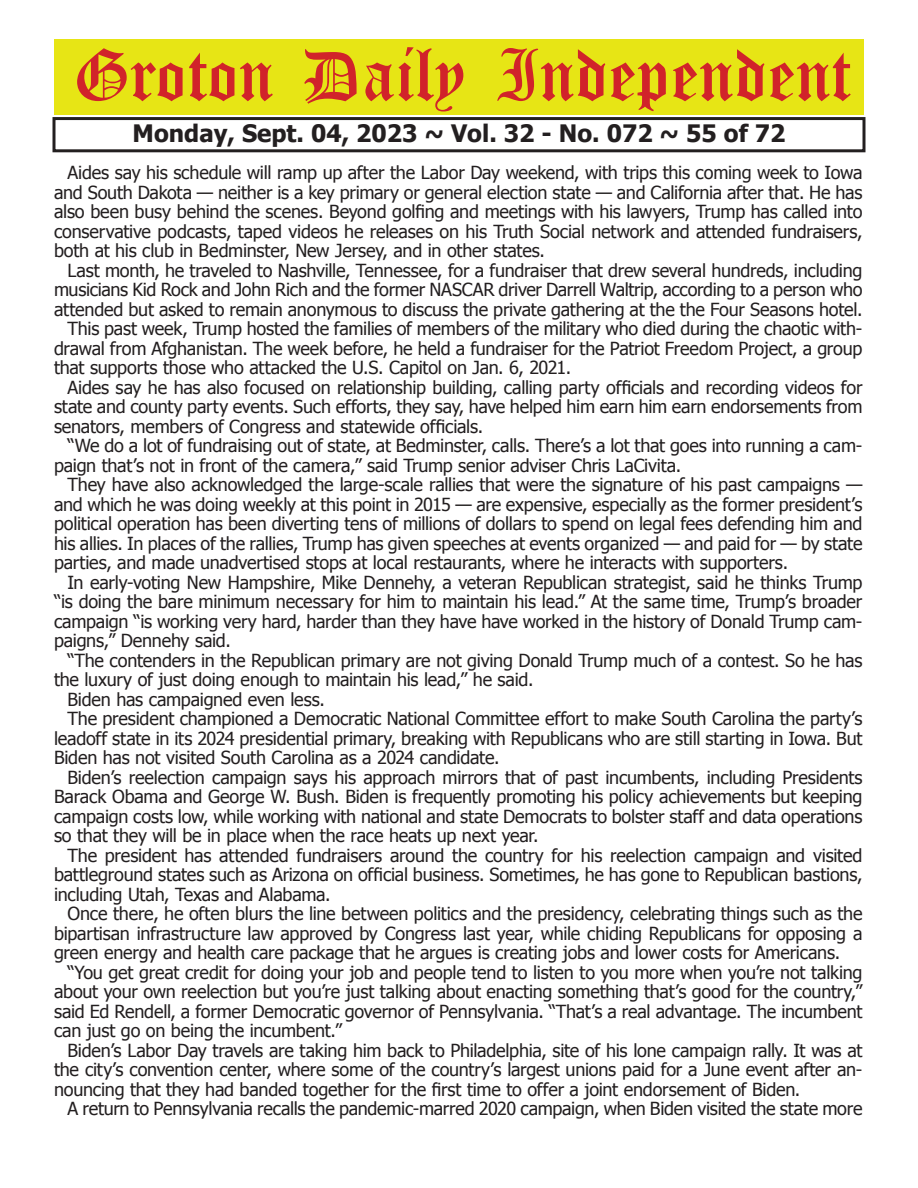
<style>
.page{position:relative;width:918px;height:1188px;background:#fff}
.page>*{position:absolute;margin:0;border:0;box-sizing:border-box;transform-origin:0 0}
.t1{font:54px "Old English Five";color:#d1232a}
.t2{font:700 24px "Tahoma";color:#231f20}
.t3{font:18px/19.5px "Tahoma";letter-spacing:-.01em;color:#231f20;text-align:justify}
</style>
<div class="page">
<div style="left:52px;top:117px;width:814px;height:35px;border:3px solid #231f20"></div>
<div style="left:54px;top:40px;width:810px;height:75px;background:#e7e515"></div>
<h1 class="t1" style="left:73px;top:50px;width:779px">Groton Daily Independent</h1>
<h2 class="t2" style="left:133px;top:116px;width:654px">Monday, Sept. 04, 2023 ~ Vol. 32 - No. 072 ~ 55 of 72</h2>
<p class="t3" style="left:54px;top:162px;width:810px;text-indent:14px">Aides say his schedule will ramp up after the Labor Day weekend, with trips this coming week to Iowa and South Dakota — neither is a key primary or general election state — and California after that. He has also been busy behind the scenes. Beyond golfing and meetings with his lawyers, Trump has called into conservative podcasts, taped videos he releases on his Truth Social network and attended fundraisers, both at his club in Bedminster, New Jersey, and in other states.</p>
<p class="t3" style="left:68px;top:260px;width:797px">Last month, he traveled to Nashville, Tennessee, for a fundraiser that drew several hundreds, including</p>
<p class="t3" style="left:54px;top:279px;width:810px">musicians Kid Rock and John Rich and the former NASCAR driver Darrell Waltrip, according to a person who</p>
<p class="t3" style="left:54px;top:299px;width:810px">attended but asked to remain anonymous to discuss the private gathering at the the Four Seasons hotel.</p>
<p class="t3" style="left:68px;top:318px;width:796px">This past week, Trump hosted the families of members of the military who died during the chaotic with-</p>
<p class="t3" style="left:54px;top:338px;width:810px">drawal from Afghanistan. The week before, he held a fundraiser for the Patriot Freedom Project, a group</p>
<p class="t3" style="left:54px;top:357px;width:519px">that supports those who attacked the U.S. Capitol on Jan. 6, 2021.</p>
<p class="t3" style="left:68px;top:377px;width:797px">Aides say he has also focused on relationship building, calling party officials and recording videos for</p>
<p class="t3" style="left:54px;top:396px;width:810px">state and county party events. Such efforts, they say, have helped him earn him earn endorsements from</p>
<p class="t3" style="left:54px;top:416px;width:431px">senators, members of Congress and statewide officials.</p>
<p class="t3" style="left:68px;top:435px;width:796px">“We do a lot of fundraising out of state, at Bedminster, calls. There’s a lot that goes into running a cam-</p>
<p class="t3" style="left:54px;top:455px;width:629px">paign that’s not in front of the camera,” said Trump senior adviser Chris LaCivita.</p>
<p class="t3" style="left:68px;top:474px;width:796px">They have also acknowledged the large-scale rallies that were the signature of his past campaigns —</p>
<p class="t3" style="left:54px;top:494px;width:810px">and which he was doing weekly at this point in 2015 — are expensive, especially as the former president’s</p>
<p class="t3" style="left:54px;top:513px;width:810px">political operation has been diverting tens of millions of dollars to spend on legal fees defending him and</p>
<p class="t3" style="left:54px;top:533px;width:810px">his allies. In places of the rallies, Trump has given speeches at events organized — and paid for — by state</p>
<p class="t3" style="left:54px;top:552px;width:736px">parties, and made unadvertised stops at local restaurants, where he interacts with supporters.</p>
<p class="t3" style="left:68px;top:572px;width:797px">In early-voting New Hampshire, Mike Dennehy, a veteran Republican strategist, said he thinks Trump</p>
<p class="t3" style="left:54px;top:591px;width:810px">“is doing the bare minimum necessary for him to maintain his lead.” At the same time, Trump’s broader</p>
<p class="t3" style="left:54px;top:611px;width:810px">campaign “is working very hard, harder than they have have worked in the history of Donald Trump cam-</p>
<p class="t3" style="left:54px;top:630px;width:178px">paigns,” Dennehy said.</p>
<p class="t3" style="left:68px;top:650px;width:796px">“The contenders in the Republican primary are not giving Donald Trump much of a contest. So he has</p>
<p class="t3" style="left:54px;top:669px;width:481px">the luxury of just doing enough to maintain his lead,” he said.</p>
<p class="t3" style="left:68px;top:689px;width:259px">Biden has campaigned even less.</p>
<p class="t3" style="left:68px;top:708px;width:796px">The president championed a Democratic National Committee effort to make South Carolina the party’s</p>
<p class="t3" style="left:54px;top:728px;width:810px">leadoff state in its 2024 presidential primary, breaking with Republicans who are still starting in Iowa. But</p>
<p class="t3" style="left:54px;top:747px;width:447px">Biden has not visited South Carolina as a 2024 candidate.</p>
<p class="t3" style="left:68px;top:766px;width:797px">Biden’s reelection campaign says his approach mirrors that of past incumbents, including Presidents</p>
<p class="t3" style="left:54px;top:786px;width:810px">Barack Obama and George W. Bush. Biden is frequently promoting his policy achievements but keeping</p>
<p class="t3" style="left:54px;top:805px;width:810px">campaign costs low, while working with national and state Democrats to bolster staff and data operations</p>
<p class="t3" style="left:54px;top:825px;width:486px">so that they will be in place when the race heats up next year.</p>
<p class="t3" style="left:68px;top:844px;width:796px">The president has attended fundraisers around the country for his reelection campaign and visited</p>
<p class="t3" style="left:54px;top:864px;width:810px">battleground states such as Arizona on official business. Sometimes, he has gone to Republican bastions,</p>
<p class="t3" style="left:54px;top:883px;width:278px">including Utah, Texas and Alabama.</p>
<p class="t3" style="left:68px;top:903px;width:796px">Once there, he often blurs the line between politics and the presidency, celebrating things such as the</p>
<p class="t3" style="left:54px;top:922px;width:810px">bipartisan infrastructure law approved by Congress last year, while chiding Republicans for opposing a</p>
<p class="t3" style="left:54px;top:942px;width:788px">green energy and health care package that he argues is creating jobs and lower costs for Americans.</p>
<p class="t3" style="left:68px;top:961px;width:797px">“You get great credit for doing your job and people tend to listen to you more when you’re not talking</p>
<p class="t3" style="left:54px;top:981px;width:810px">about your own reelection but you’re just talking about enacting something that’s good for the country,”</p>
<p class="t3" style="left:54px;top:1000px;width:810px">said Ed Rendell, a former Democratic governor of Pennsylvania. “That’s a real advantage. The incumbent</p>
<p class="t3" style="left:54px;top:1020px;width:289px">can just go on being the incumbent.”</p>
<p class="t3" style="left:68px;top:1039px;width:796px">Biden’s Labor Day travels are taking him back to Philadelphia, site of his lone campaign rally. It was at</p>
<p class="t3" style="left:54px;top:1059px;width:810px">the city’s convention center, where some of the country’s largest unions paid for a June event after an-</p>
<p class="t3" style="left:54px;top:1078px;width:748px">nouncing that they had banded together for the first time to offer a joint endorsement of Biden.</p>
<p class="t3" style="left:68px;top:1098px;width:797px">A return to Pennsylvania recalls the pandemic-marred 2020 campaign, when Biden visited the state more</p>
</div>
